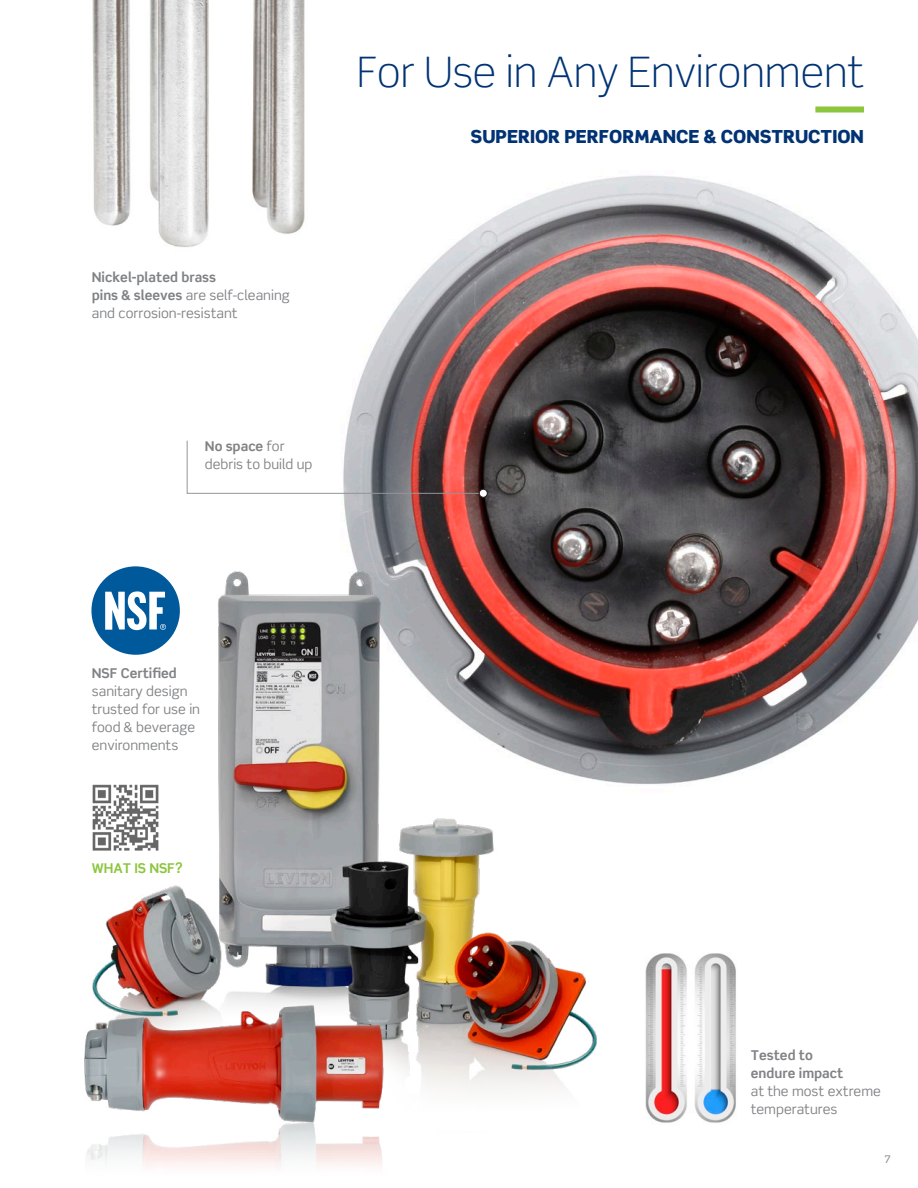
<style>
.page{position:relative;width:918px;height:1188px;background:#fff}
.page>*{position:absolute;margin:0;border:0;box-sizing:border-box;transform-origin:0 0}
.t1{font:300 42px "Scene Std";color:#013374}
.t2{font:900 18px "Scene Std";color:#013374}
.t3{font:13.5px/18px "Scene Std";color:#808285}
.t4{font:700 13.5px "Scene Std";color:#8bc63e}
.t5{font:10.5px "Scene Std";color:#808285}
.s1{font-weight:700}
</style>
<div class="page">
<img style="left:92px;top:0;width:213px;height:247px">
<img style="left:343px;top:175px;width:575px;height:610px">
<div style="left:815px;top:106px;width:49px;height:6px;background:#8bc63e"></div>
<img style="left:645px;top:953px;width:91px;height:170px">
<svg style="left:186px;top:440px;width:298px;height:54px"></svg>
<div style="left:479px;top:489px;width:8px;height:8px;background:#fff;border-radius:50%"></div>
<div style="left:479px;top:489px;width:9px;height:9px;border:1px solid #231f20;border-radius:50%"></div>
<img style="left:84px;top:498px;width:528px;height:669px">
<img style="left:90px;top:782px;width:70px;height:71px">
<p class="t1" style="left:357px;top:46px;width:508px">For Use in Any Environment</p>
<p class="t2" style="left:471px;top:125px;width:395px">SUPERIOR PERFORMANCE &amp; CONSTRUCTION</p>
<p class="t3" style="left:92px;top:268px;width:200px"><span class="s1">Nickel-plated brass<br>pins &amp; sleeves</span> are self-cleaning and corrosion-resistant</p>
<p class="t3" style="left:205px;top:437px;width:109px"><span class="s1">No space</span> for debris to build up</p>
<p class="t3" style="left:92px;top:664px;width:110px"><span class="s1">NSF Certified </span>sanitary design trusted for use in food &amp; beverage environments</p>
<p class="t4" style="left:92px;top:859px;width:92px">WHAT IS NSF?</p>
<p class="t3" style="left:751px;top:1046px;width:132px"><span class="s1">Tested to<br>endure impact<br></span>at the most extreme temperatures</p>
<p class="t5" style="left:885px;top:1152px;width:8px">7</p>
</div>
